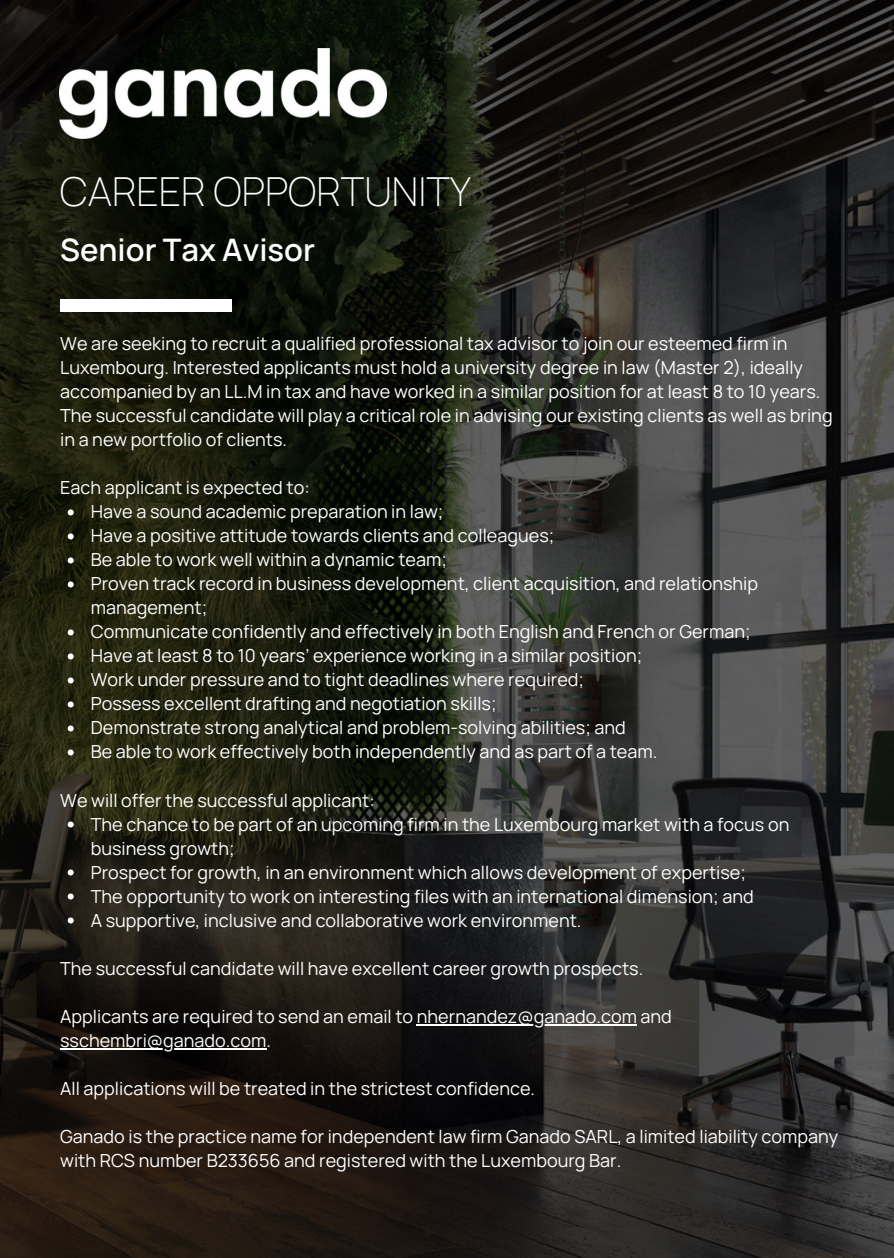
<style>
.page{position:relative;width:894px;height:1258px;background:#fff}
.page>*{position:absolute;margin:0;border:0;box-sizing:border-box;transform-origin:0 0}
.t1{font:200 39.9px "Manrope";color:#fff}
.t2{font:600 30.9px "Manrope";color:#fff}
.t3{font:18px/24px "Manrope";color:#fff}
</style>
<div class="page">
<img style="left:0;top:0;width:893px;height:1258px">
<div style="left:60px;top:300px;width:171px;height:11px;background:#fff"></div>
<img style="left:60px;top:48px;width:326px;height:90px">
<svg style="left:68px;top:509px;width:6px;height:6px"></svg>
<svg style="left:68px;top:533px;width:6px;height:6px"></svg>
<svg style="left:68px;top:557px;width:6px;height:6px"></svg>
<svg style="left:68px;top:581px;width:6px;height:6px"></svg>
<svg style="left:68px;top:629px;width:6px;height:6px"></svg>
<svg style="left:68px;top:653px;width:6px;height:6px"></svg>
<svg style="left:68px;top:677px;width:6px;height:6px"></svg>
<svg style="left:68px;top:701px;width:6px;height:6px"></svg>
<svg style="left:68px;top:725px;width:6px;height:6px"></svg>
<svg style="left:68px;top:749px;width:6px;height:6px"></svg>
<svg style="left:68px;top:821px;width:6px;height:6px"></svg>
<svg style="left:68px;top:869px;width:6px;height:6px"></svg>
<svg style="left:68px;top:893px;width:6px;height:6px"></svg>
<svg style="left:68px;top:917px;width:6px;height:6px"></svg>
<hr style="left:417px;top:1024px;width:219px;height:1px;background:#fff">
<hr style="left:60px;top:1048px;width:206px;height:1px;background:#fff">
<p class="t1" style="left:60px;top:163px;width:412px">CAREER OPPORTUNITY</p>
<p class="t2" style="left:60px;top:228px;width:256px">Senior Tax Avisor</p>
<p class="t3" style="left:60px;top:331px;width:773px">We are seeking to recruit a qualified professional tax advisor to join our esteemed firm in Luxembourg. Interested applicants must hold a university degree in law (Master 2), ideally accompanied by an LL.M in tax and have worked in a similar position for at least 8 to 10 years.<br>The successful candidate will play a critical role in advising our existing clients as well as bring in a new portfolio of clients.</p>
<p class="t3" style="left:60px;top:475px;width:251px">Each applicant is expected to:</p>
<h1 class="t3" style="left:91px;top:499px;width:354px">Have a sound academic preparation in law;</h1>
<h2 class="t3" style="left:91px;top:523px;width:465px">Have a positive attitude towards clients and colleagues;</h2>
<p class="t3" style="left:91px;top:547px;width:357px">Be able to work well within a dynamic team;</p>
<p class="t3" style="left:91px;top:571px;width:668px">Proven track record in business development, client acquisition, and relationship management;</p>
<p class="t3" style="left:91px;top:619px;width:661px">Communicate confidently and effectively in both English and French or German;</p>
<p class="t3" style="left:91px;top:643px;width:552px">Have at least 8 to 10 years’ experience working in a similar position;</p>
<p class="t3" style="left:91px;top:667px;width:494px">Work under pressure and to tight deadlines where required;</p>
<p class="t3" style="left:91px;top:691px;width:407px">Possess excellent drafting and negotiation skills;</p>
<p class="t3" style="left:91px;top:715px;width:536px">Demonstrate strong analytical and problem-solving abilities; and</p>
<p class="t3" style="left:91px;top:739px;width:568px">Be able to work effectively both independently and as part of a team.</p>
<p class="t3" style="left:60px;top:787px;width:316px">We will offer the successful applicant:</p>
<p class="t3" style="left:91px;top:811px;width:700px">The chance to be part of an upcoming firm in the Luxembourg market with a focus on business growth;</p>
<p class="t3" style="left:91px;top:859px;width:656px">Prospect for growth, in an environment which allows development of expertise;</p>
<p class="t3" style="left:91px;top:883px;width:664px">The opportunity to work on interesting files with an international dimension; and</p>
<p class="t3" style="left:91px;top:907px;width:492px">A supportive, inclusive and collaborative work environment.</p>
<p class="t3" style="left:60px;top:955px;width:584px">The successful candidate will have excellent career growth prospects.</p>
<p class="t3" style="left:60px;top:1003px;width:613px">Applicants are required to send an email to nhernandez@ganado.com and</p>
<p class="t3" style="left:60px;top:1027px;width:212px">sschembri@ganado.com.</p>
<p class="t3" style="left:60px;top:1075px;width:476px">All applications will be treated in the strictest confidence.</p>
<p class="t3" style="left:60px;top:1123px;width:779px">Ganado is the practice name for independent law firm Ganado SARL, a limited liability company</p>
<p class="t3" style="left:60px;top:1147px;width:562px">with RCS number B233656 and registered with the Luxembourg Bar.</p>
</div>
